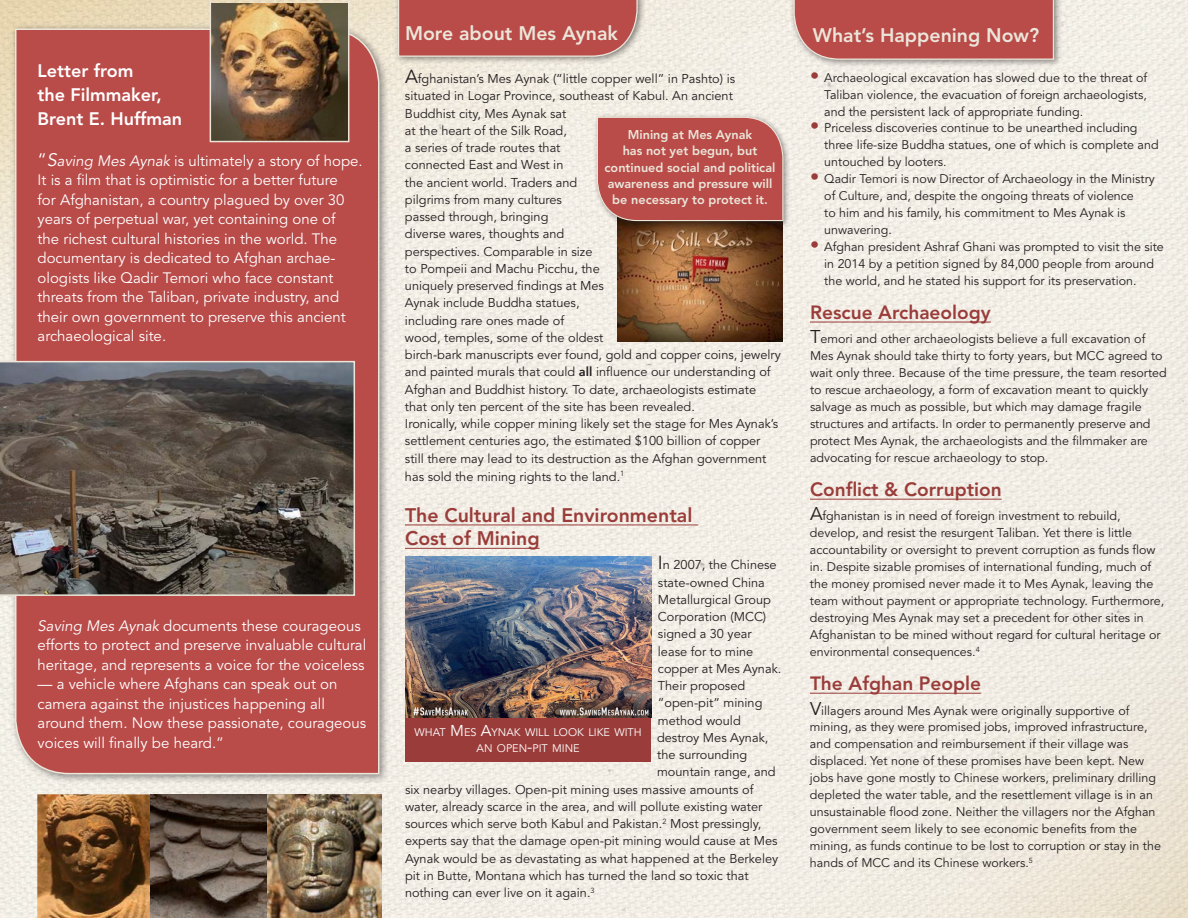
<style>
.page{position:relative;width:1188px;height:918px;background:#fff}
.page>*{position:absolute;margin:0;border:0;box-sizing:border-box;transform-origin:0 0}
.t1{font:800 19.5px/23.4px "Avenir";color:#9a3d3a}
.t2{font:800 19.5px "Avenir";color:#ebe6d9}
.t3{font:800 19.05px "Avenir";color:#9a3d3a}
.t4{font:800 18px/24px "Avenir";color:#fff}
.t5{font:15px/19.5px "Avenir";color:#fff}
.t6{font:12.75px/17.2px "Avenir";color:#231f20}
.t7{font:800 12.6px/16.4px "Avenir";color:#ebe6d9;text-align:center}
.t8{font:12.45px/17px "Avenir";color:#231f20}
.t9{font:10.95px/15.6px "Avenir";color:#fff;text-align:center}
.s1{font-size:18px}
.s2{font-style:italic;font-size:18px}
.s3{font-style:italic}
.s4{font-size:18.75px}
.s5{font-weight:800}
.s6{font-size:15.6px}
.s7{font-size:18.3px;color:#9a3d3a}
.s8{font-size:18.3px}
</style>
<div class="page">
<img style="left:0;top:0;width:1188px;height:918px">
<div style="left:9px;top:23px;width:381px;height:761px;background:#231f20;opacity:.5"></div>
<div style="left:14px;top:28px;width:366px;height:747px;background:#b94b49"></div>
<div style="left:394px;top:0;width:252px;height:65px;background:#231f20;opacity:.5"></div>
<svg style="left:397px;top:0;width:241px;height:57px;background:#bb5452"></svg>
<div style="left:789px;top:0;width:273px;height:68px;background:#231f20;opacity:.5"></div>
<svg style="left:793px;top:0;width:262px;height:60px;background:#bb5451"></svg>
<hr style="left:405px;top:525px;width:293px;height:1px;background:#9a3d3a">
<hr style="left:405px;top:548px;width:135px;height:1px;background:#9a3d3a">
<hr style="left:810px;top:322px;width:181px;height:1px;background:#9a3d3a">
<hr style="left:810px;top:499px;width:192px;height:1px;background:#9a3d3a">
<hr style="left:810px;top:693px;width:171px;height:1px;background:#9a3d3a">
<svg style="left:0;top:361px;width:355px;height:235px;background:#5a534c"></svg>
<div style="left:405px;top:715px;width:246px;height:47px;background:#9a3d3a"></div>
<img style="left:405px;top:556px;width:246px;height:162px">
<img style="left:210px;top:0;width:139px;height:142px">
<img style="left:37px;top:794px;width:113px;height:124px">
<img style="left:266px;top:794px;width:116px;height:124px">
<img style="left:150px;top:794px;width:116px;height:124px">
<img style="left:618px;top:228px;width:165px;height:113px">
<div style="left:593px;top:113px;width:198px;height:115px;background:#231f20;opacity:.5"></div>
<svg style="left:596px;top:116px;width:188px;height:106px;background:#bb5653"></svg>
<p class="t4" style="left:38px;top:58px;width:126px">Letter from the Filmmaker,</p>
<p class="t4" style="left:38px;top:106px;width:146px">Brent E. Huffman</p>
<p class="t5" style="left:38px;top:151px;width:327px"><span class="s1">“</span><span class="s2">S</span><span class="s3">aving Mes Aynak</span> is ultimately a story of hope.<br>It is a film that is optimistic for a better future<br>for Afghanistan, a country plagued by over 30 years of perpetual war, yet containing one of<br>the richest cultural histories in the world. The documentary is dedicated to Afghan archae&shy;ologists like Qadir Temori who face constant threats from the Taliban, private industry, and their own government to preserve this ancient archaeological site.</p>
<p class="t5" style="left:38px;top:616px;width:330px"><span class="s3">Saving Mes Aynak</span> documents these courageous efforts to protect and preserve invaluable cultural heritage, and represents a voice for the voiceless</p>
<p class="t5" style="left:38px;top:675px;width:330px">— a vehicle where Afghans can speak out on camera against the injustices happening all around them. Now these passionate, courageous voices will finally be heard.”</p>
<p class="t2" style="left:405px;top:22px;width:215px">More about Mes Aynak</p>
<p class="t6" style="left:405px;top:70px;width:377px"><span class="s4">A</span>fghanistan’s Mes Aynak (“little copper well” in Pashto) is situated in Logar Province, southeast of Kabul. An ancient Buddhist city, Mes Aynak sat<br>at the heart of the Silk Road,<br>a series of trade routes that<br>connected East and West in<br>the ancient world. Traders and<br>pilgrims from many cultures<br>passed through, bringing<br>diverse wares, thoughts and<br>perspectives. Comparable in size<br>to Pompeii and Machu Picchu, the<br>uniquely preserved findings at Mes<br>Aynak include Buddha statues,<br>including rare ones made of<br>wood, temples, some of the oldest<br>birch-bark manuscripts ever found, gold and copper coins, jewelry and painted murals that could <span class="s5">all</span> influence our understanding of Afghan and Buddhist history. To date, archaeologists estimate that only ten percent of the site has been revealed.</p>
<p class="t6" style="left:405px;top:415px;width:375px">Ironically, while copper mining likely set the stage for Mes Aynak’s settlement centuries ago, the estimated $100 billion of copper still there may lead to its destruction as the Afghan government has sold the mining rights to the land.<sup>1</sup></p>
<p class="t1" style="left:405px;top:503px;width:289px">The Cultural and Environmental<br>Cost of Mining</p>
<p class="t6" style="left:658px;top:557px;width:120px"><span class="s4">I</span>n 2007, the Chinese</p>
<p class="t6" style="left:658px;top:574px;width:108px">state-owned China</p>
<p class="t6" style="left:658px;top:591px;width:115px">Metallurgical Group</p>
<p class="t6" style="left:658px;top:608px;width:110px">Corporation (MCC)</p>
<p class="t6" style="left:658px;top:626px;width:95px">signed a 30 year</p>
<p class="t6" style="left:658px;top:643px;width:97px">lease for to mine</p>
<p class="t6" style="left:658px;top:660px;width:125px">copper at Mes Aynak.</p>
<p class="t6" style="left:658px;top:677px;width:89px">Their proposed</p>
<p class="t6" style="left:658px;top:695px;width:106px">“open-pit” mining</p>
<p class="t6" style="left:658px;top:712px;width:84px">method would</p>
<p class="t6" style="left:657px;top:729px;width:113px">destroy Mes Aynak,</p>
<p class="t6" style="left:657px;top:746px;width:92px">the surrounding</p>
<p class="t6" style="left:657px;top:764px;width:120px">mountain range, and</p>
<p class="t6" style="left:405px;top:781px;width:350px">six nearby villages. Open-pit mining uses massive amounts of</p>
<p class="t6" style="left:405px;top:798px;width:359px">water, already scarce in the area, and will pollute existing water</p>
<p class="t6" style="left:405px;top:815px;width:358px">sources which serve both Kabul and Pakistan.<sup>2</sup> Most pressingly,</p>
<p class="t6" style="left:405px;top:833px;width:374px">experts say that the damage open-pit mining would cause at Mes</p>
<p class="t6" style="left:405px;top:850px;width:375px">Aynak would be as devastating as what happened at the Berkeley</p>
<p class="t6" style="left:405px;top:867px;width:345px">pit in Butte, Montana which has turned the land so toxic that</p>
<p class="t6" style="left:405px;top:884px;width:191px">nothing can ever live on it again.<sup>3</sup></p>
<p class="t7" style="left:605px;top:126px;width:172px">Mining at Mes Aynak<br>has not yet begun, but continued social and political awareness and pressure will be necessary to protect it.</p>
<p class="t9" style="left:415px;top:725px;width:229px">WHAT <span class="s6">M</span>ES <span class="s6">A</span>YNAK WILL LOOK LIKE WITH<br>AN OPEN<span class="s6">-</span>PIT M INE</p>
<p class="t2" style="left:813px;top:24px;width:228px">What’s Happening Now?</p>
<p class="t8" style="left:824px;top:69px;width:325px;text-align:justify;text-indent:-14px"><span class="s7">•</span> Archaeological excavation has slowed due to the threat of Taliban violence, the evacuation of foreign archaeologists, and the persistent lack of appropriate funding.</p>
<p class="t8" style="left:824px;top:120px;width:336px;text-indent:-14px"><span class="s7">•</span> Priceless discoveries continue to be unearthed including three life-size Buddha statues, one of which is complete and untouched by looters.</p>
<p class="t8" style="left:824px;top:171px;width:332px;text-indent:-14px"><span class="s7">•</span> Qadir Temori is now Director of Archaeology in the Ministry of Culture, and, despite the ongoing threats of violence<br>to him and his family, his commitment to Mes Aynak is unwavering.</p>
<p class="t8" style="left:824px;top:238px;width:341px;text-indent:-14px"><span class="s7">•</span> Afghan president Ashraf Ghani was prompted to visit the site in 2014 by a petition signed by 84,000 people from around the world, and he stated his support for its preservation.</p>
<p class="t3" style="left:810px;top:301px;width:182px">Rescue Archaeology</p>
<p class="t8" style="left:810px;top:331px;width:358px"><span class="s8">T</span>emori and other archaeologists believe a full excavation of Mes Aynak should take thirty to forty years, but MCC agreed to wait only three. Because of the time pressure, the team resorted to rescue archaeology, a form of excavation meant to quickly salvage as much as possible, but which may damage fragile structures and artifacts. In order to permanently preserve and protect Mes Aynak, the archaeologists and the filmmaker are advocating for rescue archaeology to stop.</p>
<p class="t3" style="left:810px;top:478px;width:193px">Conflict &amp; Corruption</p>
<p class="t8" style="left:810px;top:508px;width:356px"><span class="s8">A</span>fghanistan is in need of foreign investment to rebuild, develop, and resist the resurgent Taliban. Yet there is little accountability or oversight to prevent corruption as funds flow in. Despite sizable promises of international funding, much of the money promised never made it to Mes Aynak, leaving the team without payment or appropriate technology. Furthermore, destroying Mes Aynak may set a precedent for other sites in Afghanistan to be mined without regard for cultural heritage or environmental consequences.<sup>4</sup></p>
<p class="t3" style="left:810px;top:672px;width:173px">The Afghan People</p>
<p class="t8" style="left:810px;top:702px;width:352px"><span class="s8">V</span>illagers around Mes Aynak were originally supportive of mining, as they were promised jobs, improved infrastructure, and compensation and reimbursement if their village was displaced. Yet none of these promises have been kept. New jobs have gone mostly to Chinese workers, preliminary drilling depleted the water table, and the resettlement village is in an unsustainable flood zone. Neither the villagers nor the Afghan government seem likely to see economic benefits from the mining, as funds continue to be lost to corruption or stay in the hands of MCC and its Chinese workers.<sup>5</sup></p>
</div>
